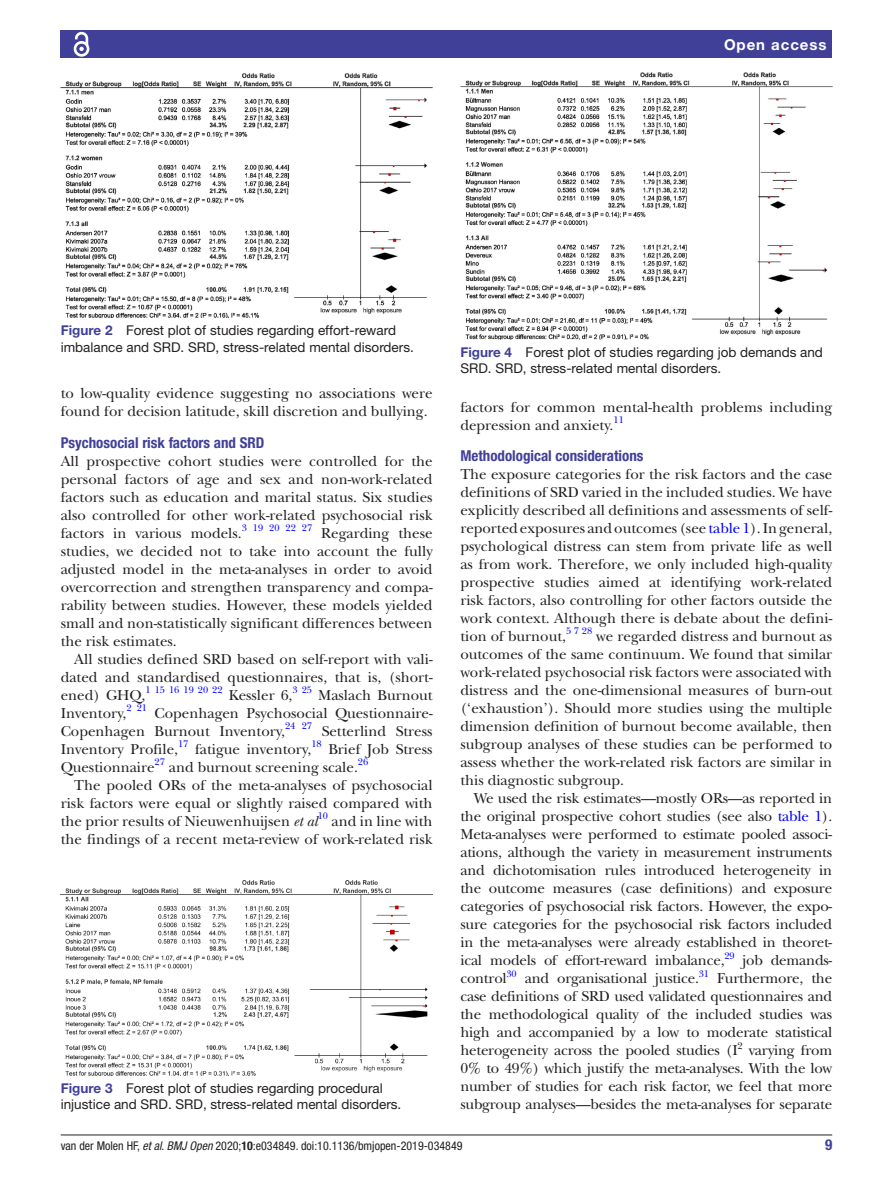
<style>
.page{position:relative;width:893px;height:1191px;background:#fff}
.page>*{position:absolute;margin:0;border:0;box-sizing:border-box;transform-origin:0 0}
.t1{font:15px/18px "New Baskerville";color:#231f20;text-align:justify}
.t2{font:700 condensed 15px "Helvetica Neue LT Std";color:#414099}
.t3{font:700 15px "Helvetica Neue LT Std";letter-spacing:.065em;color:#fff}
.t4{font:13.5px/16.2px "Helvetica Neue LT Std";color:#231f20}
.t5{font:condensed 12px "Helvetica Neue LT Std";color:#231f20}
.t6{font:9.9px "New Baskerville";color:#00f}
.s1{font-weight:700;color:#414099}
.s2{font-style:italic}
.s3{color:#00f}
.s4{font-weight:700}
</style>
<div class="page">
<hr style="left:61px;top:1134px;width:771px;height:1px;background:#231f20">
<div style="left:61px;top:31px;width:771px;height:27px;background:#414099"></div>
<svg style="left:73px;top:31px;width:17px;height:26px"></svg>
<img style="left:61px;top:73px;width:372px;height:245px">
<img style="left:61px;top:880px;width:372px;height:195px">
<img style="left:460px;top:73px;width:372px;height:266px">
<p class="t3" style="left:724px;top:35px;width:104px">Open access</p>
<p class="t4" style="left:61px;top:322px;width:355px"><span class="s1">Figure 2</span> Forest plot of studies regarding effort-reward imbalance and SRD. SRD, stress-related mental disorders.</p>
<p class="t1" style="left:61px;top:384px;width:373px">to low-quality evidence suggesting no associations were found for decision latitude, skill discretion and bullying.</p>
<p class="t2" style="left:61px;top:433px;width:205px">Psychosocial risk factors and SRD</p>
<p class="t1" style="left:61px;top:452px;width:373px">All prospective cohort studies were controlled for the personal factors of age and sex and non-work-related factors such as education and marital status. Six studies also controlled for other work-related psychosocial risk factors in various models.<sup>3</sup> <sup>19</sup> <sup>20</sup> <sup>22</sup> <sup>27</sup></p>
<p class="t1" style="left:61px;top:524px;width:373px;text-indent:261px">Regarding these studies, we decided not to take into account the fully adjusted model in the meta-analyses in order to avoid overcorrection and strengthen transparency and compa&shy;rability between studies. However, these models yielded small and non-statistically significant differences between the risk estimates.</p>
<p class="t1" style="left:61px;top:650px;width:373px;text-indent:14px">All studies defined SRD based on self-report with vali&shy;dated and standardised questionnaires, that is, (short&shy;ened) GHQ,</p>
<p class="t6" style="left:145px;top:684px;width:79px">1 15 16 19 20 22</p>
<p class="t1" style="left:229px;top:686px;width:65px">Kessler 6,</p>
<p class="t6" style="left:292px;top:684px;width:21px">3 25</p>
<p class="t1" style="left:318px;top:686px;width:116px">Maslach Burnout</p>
<p class="t1" style="left:61px;top:704px;width:67px">Inventory,</p>
<p class="t6" style="left:127px;top:702px;width:22px">2 21</p>
<p class="t1" style="left:61px;top:704px;width:373px;text-indent:94px">Copenhagen Psychosocial Questionnaire-<br>Copenhagen Burnout Inventory,</p>
<p class="t6" style="left:285px;top:720px;width:29px">24 27</p>
<p class="t1" style="left:322px;top:722px;width:112px">Setterlind Stress</p>
<p class="t6" style="left:178px;top:738px;width:12px">17</p>
<p class="t6" style="left:311px;top:738px;width:12px">18</p>
<p class="t1" style="left:328px;top:740px;width:106px">Brief Job Stress</p>
<p class="t1" style="left:61px;top:740px;width:119px">Inventory Profile,</p>
<p class="t1" style="left:195px;top:740px;width:118px">fatigue inventory,</p>
<p class="t6" style="left:155px;top:756px;width:12px">27</p>
<p class="t1" style="left:169px;top:758px;width:191px">and burnout screening scale.</p>
<p class="t6" style="left:358px;top:756px;width:12px">26</p>
<p class="t1" style="left:61px;top:776px;width:373px;text-indent:13px">The pooled ORs of the meta-analyses of psychosocial risk factors were equal or slightly raised compared with the prior results of Nieuwenhuijsen <span class="s2">et al</span><sup>10</sup> and in line with the findings of a recent meta-review of work-related risk</p>
<p class="t1" style="left:61px;top:758px;width:95px">Questionnaire</p>
<p class="t4" style="left:61px;top:1080px;width:342px"><span class="s1">Figure 3</span> Forest plot of studies regarding procedural injustice and SRD. SRD, stress-related mental disorders.</p>
<p class="t4" style="left:460px;top:344px;width:364px"><span class="s1">Figure 4</span> Forest plot of studies regarding job demands and<br>SRD. SRD, stress-related mental disorders.</p>
<p class="t1" style="left:460px;top:398px;width:373px">factors for common mental-health problems including depression and anxiety.<sup>11</sup></p>
<p class="t2" style="left:460px;top:447px;width:185px">Methodological considerations</p>
<p class="t1" style="left:460px;top:465px;width:373px">The exposure categories for the risk factors and the case definitions of SRD varied in the included studies. We have explicitly described all definitions and assessments of self&shy;reported exposures and outcomes (see <span class="s3">table 1</span>). In general, psychological distress can stem from private life as well as from work. Therefore, we only included high-quality prospective studies aimed at identifying work-related risk factors, also controlling for other factors outside the work context. Although there is debate about the defini&shy;tion of burnout,</p>
<p class="t6" style="left:566px;top:625px;width:28px">5 7 28</p>
<p class="t1" style="left:460px;top:627px;width:373px;text-indent:136px">we regarded distress and burnout as outcomes of the same continuum. We found that similar work-related psychosocial risk factors were associated with distress and the one-dimensional measures of burn-out (‘exhaustion’). Should more studies using the multiple dimension definition of burnout become available, then subgroup analyses of these studies can be performed to assess whether the work-related risk factors are similar in this diagnostic subgroup.</p>
<p class="t1" style="left:460px;top:789px;width:373px;text-indent:14px">We used the risk estimates—mostly ORs—as reported in the original prospective cohort studies (see also <span class="s3">table 1</span>).<br>Meta-analyses were performed to estimate pooled associ&shy;ations, although the variety in measurement instruments and dichotomisation rules introduced heterogeneity in the outcome measures (case definitions) and exposure categories of psychosocial risk factors. However, the expo&shy;sure categories for the psychosocial risk factors included in the meta-analyses were already established in theoret&shy;ical models of effort-reward imbalance,<sup>29</sup></p>
<p class="t1" style="left:743px;top:951px;width:91px">job demands-</p>
<p class="t1" style="left:460px;top:969px;width:48px">control</p>
<p class="t6" style="left:506px;top:967px;width:12px">30</p>
<p class="t1" style="left:525px;top:969px;width:176px">and organisational justice.</p>
<p class="t6" style="left:699px;top:967px;width:12px">31</p>
<p class="t1" style="left:460px;top:969px;width:373px;text-indent:257px">Furthermore, the case definitions of SRD used validated questionnaires and the methodological quality of the included studies was high and accompanied by a low to moderate statistical heterogeneity across the pooled studies (I<sup>2</sup> varying from 0% to 49%) which justify the meta-analyses. With the low number of studies for each risk factor, we feel that more subgroup analyses—besides the meta-analyses for separate</p>
<p class="t5" style="left:61px;top:1138px;width:403px">van der Molen HF, <span class="s2">et al</span>. <span class="s2">BMJ Open</span> 2020;<span class="s4">10</span>:e034849. doi:10.1136/bmjopen-2019-034849</p>
<p class="t2" style="left:825px;top:1135px;width:9px">9</p>
</div>
